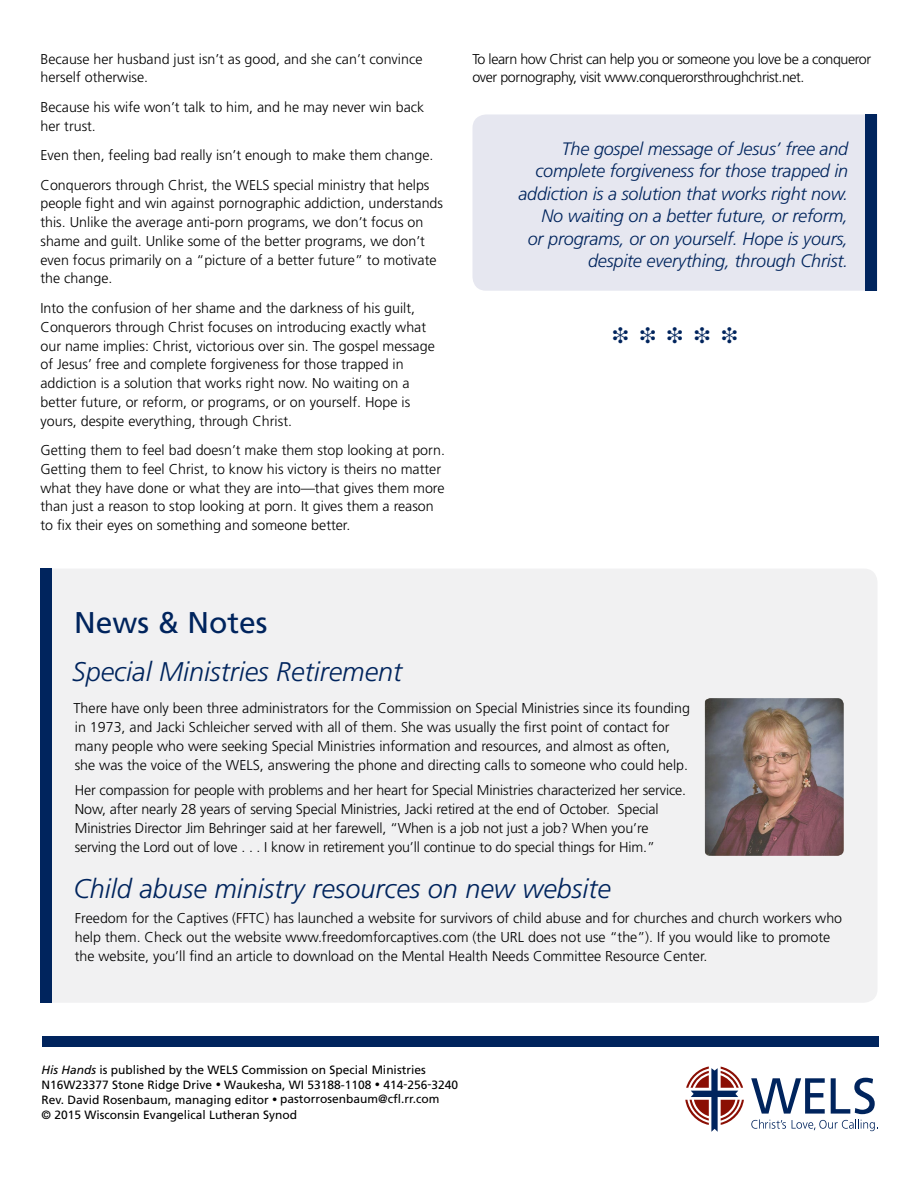
<style>
.page{position:relative;width:918px;height:1188px;background:#fff}
.page>*{position:absolute;margin:0;border:0;box-sizing:border-box;transform-origin:0 0}
.t1{font:30px "Frutiger LT Std";color:#00245d}
.t2{font:italic 300 27px "Frutiger LT Std";color:#00245d}
.t3{font:22.5px "Zapf Dingbats ITC";color:#00245d}
.t4{font:italic 300 18px/22.5px "Frutiger LT Std";letter-spacing:-.01em;color:#00245d;text-align:right}
.t5{font:300 14.25px/18.8px "Frutiger LT Std";color:#000}
.t6{font:300 14.25px/18.8px "Frutiger LT Std";letter-spacing:-.03em;color:#000}
.t7{font:12px/15px "Frutiger LT Std";color:#000}
.s1{font-style:italic}
.s2{font-size:10.5px}
</style>
<div class="page">
<svg style="left:685px;top:1066px;width:59px;height:66px"></svg>
<svg style="left:751px;top:1078px;width:127px;height:53px"></svg>
<div style="left:42px;top:1036px;width:837px;height:11px;background:#00245d"></div>
<div style="left:52px;top:569px;width:825px;height:434px;background:#f1f1f2"></div>
<div style="left:40px;top:569px;width:12px;height:434px;background:#00245d"></div>
<img style="left:704px;top:698px;width:140px;height:158px">
<div style="left:472px;top:114px;width:406px;height:177px;background:#e6e7f0"></div>
<div style="left:866px;top:115px;width:11px;height:176px;background:#00245d"></div>
<p class="t5" style="left:40px;top:49px;width:383px">Because her husband just isn’t as good, and she can’t convince herself otherwise.</p>
<p class="t5" style="left:40px;top:98px;width:385px">Because his wife won’t talk to him, and he may never win back her trust.</p>
<p class="t5" style="left:40px;top:141px;width:395px;line-height:29.5px">Even then, feeling bad really isn’t enough to make them change.<br>Conquerors through Christ, the WELS special ministry that helps</p>
<p class="t5" style="left:40px;top:194px;width:404px">people fight and win against pornographic addiction, understands this. Unlike the average anti-porn programs, we don’t focus on shame and guilt. Unlike some of the better programs, we don’t even focus primarily on a “picture of a better future” to motivate the change.</p>
<p class="t5" style="left:40px;top:299px;width:396px">Into the confusion of her shame and the darkness of his guilt, Conquerors through Christ focuses on introducing exactly what our name implies: Christ, victorious over sin. The gospel message of Jesus’ free and complete forgiveness for those trapped in addiction is a solution that works right now. No waiting on a better future, or reform, or programs, or on yourself. Hope is yours, despite everything, through Christ.</p>
<p class="t5" style="left:40px;top:441px;width:406px">Getting them to feel bad doesn’t make them stop looking at porn.<br>Getting them to feel Christ, to know his victory is theirs no matter what they have done or what they are into—that gives them more than just a reason to stop looking at porn. It gives them a reason to fix their eyes on something and someone better.</p>
<p class="t6" style="left:473px;top:50px;width:400px">To learn how Christ can help you or someone you love be a conqueror over pornography, visit www.conquerorsthroughchrist.net.</p>
<p class="t4" style="left:518px;top:138px;width:331px">The gospel message of Jesus’ free and complete forgiveness for those trapped in addiction is a solution that works right now.<br>No waiting on a better future, or reform,<br>or programs, or on yourself. Hope is yours, despite everything, through Christ.</p>
<h3 class="t3" style="left:612px;top:325px;width:127px">❉❉❉❉❉</h3>
<h1 class="t1" style="left:74px;top:605px;width:195px">News &amp; Notes</h1>
<h2 class="t2" style="left:72px;top:656px;width:331px">Special Ministries Retirement</h2>
<p class="t5" style="left:74px;top:699px;width:618px">There have only been three administrators for the Commission on Special Ministries since its founding in 1973, and Jacki Schleicher served with all of them. She was usually the first point of contact for many people who were seeking Special Ministries information and resources, and almost as often, she was the voice of the WELS, answering the phone and directing calls to someone who could help.</p>
<p class="t5" style="left:75px;top:781px;width:613px">Her compassion for people with problems and her heart for Special Ministries characterized her service.<br>Now, after nearly 28 years of serving Special Ministries, Jacki retired at the end of October. Special Ministries Director Jim Behringer said at her farewell, “When is a job not just a job? When you’re serving the Lord out of love . . . I know in retirement you’ll continue to do special things for Him.”</p>
<h2 class="t2" style="left:73px;top:873px;width:539px">Child abuse ministry resources on new website</h2>
<p class="t5" style="left:75px;top:909px;width:769px">Freedom for the Captives (FFTC) has launched a website for survivors of child abuse and for churches and church workers who help them. Check out the website www.freedomforcaptives.com (the URL does not use “the”). If you would like to promote the website, you’ll find an article to download on the Mental Health Needs Committee Resource Center.</p>
<p class="t7" style="left:42px;top:1062px;width:418px"><span class="s1">His Hands</span> is published by the WELS Commission on Special Ministries N16W23377 Stone Ridge Drive <span class="s2">•</span> Waukesha, WI 53188-1108 <span class="s2">•</span> 414-256-3240<br>Rev. David Rosenbaum, managing editor <span class="s2">•</span> pastorrosenbaum@cfl.rr.com<br>© 2015 Wisconsin Evangelical Lutheran Synod</p>
</div>
